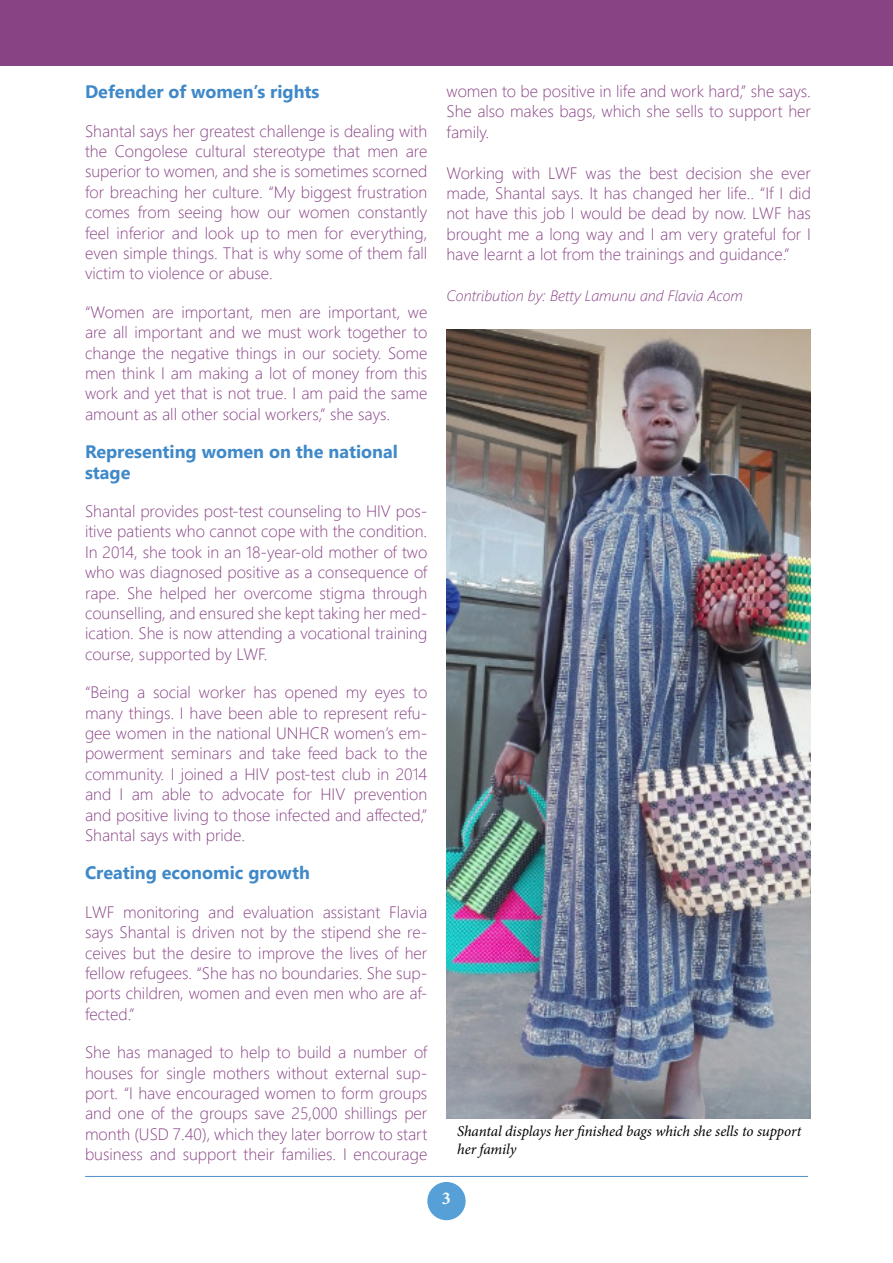
<style>
.page{position:relative;width:893px;height:1263px;background:#fff}
.page>*{position:absolute;margin:0;border:0;box-sizing:border-box;transform-origin:0 0}
.t1{font:700 18px/20.4px "Segoe UI";color:#4089c9}
.t2{font:700 18px "Minion Pro";color:#fff}
.t3{font:300 16.5px/20.4px "Segoe UI";color:#884385;text-align:justify}
.t4{font:italic 15px/18px "Minion Pro";letter-spacing:-.01em;color:#000}
.t5{font:italic 300 15px "Segoe UI";color:#884385}
</style>
<div class="page">
<hr style="left:85px;top:1176px;width:723px;height:1px;background:#5191cd">
<div style="left:427px;top:1182px;width:39px;height:38px;background:#57a0d7;border-radius:50%"></div>
<div style="left:0;top:0;width:893px;height:65px;background:#884385"></div>
<img style="left:446px;top:330px;width:365px;height:788px">
<p class="t1" style="left:85px;top:81px;width:236px">Defender of women’s rights</p>
<p class="t3" style="left:85px;top:120px;width:344px">Shantal says her greatest challenge is dealing with the Congolese cultural stereotype that men are superior to women, and she is sometimes scorned for breaching her culture. “My biggest frustration comes from seeing how our women constantly feel inferior and look up to men for everything, even simple things. That is why some of them fall victim to violence or abuse.</p>
<p class="t3" style="left:85px;top:301px;width:344px">“Women are important, men are important, we are all important and we must work together to change the negative things in our society. Some men think I am making a lot of money from this work and yet that is not true. I am paid the same amount as all other social workers,” she says.</p>
<p class="t1" style="left:85px;top:441px;width:314px">Representing women on the national stage</p>
<p class="t3" style="left:85px;top:500px;width:344px">Shantal provides post-test counseling to HIV pos&shy;itive patients who cannot cope with the condition.<br>In 2014, she took in an 18-year-old mother of two who was diagnosed positive as a consequence of rape. She helped her overcome stigma through counselling, and ensured she kept taking her med&shy;ication. She is now attending a vocational training course, supported by LWF.</p>
<p class="t3" style="left:85px;top:681px;width:344px">“Being a social worker has opened my eyes to many things. I have been able to represent refu&shy;gee women in the national UNHCR women’s em&shy;powerment seminars and take feed back to the community. I joined a HIV post-test club in 2014 and I am able to advocate for HIV prevention and positive living to those infected and affected,” Shantal says with pride.</p>
<p class="t1" style="left:85px;top:863px;width:226px">Creating economic growth</p>
<p class="t3" style="left:85px;top:901px;width:344px">LWF monitoring and evaluation assistant Flavia says Shantal is driven not by the stipend she re&shy;ceives but the desire to improve the lives of her fellow refugees. “She has no boundaries. She sup&shy;ports children, women and even men who are af&shy;fected.”</p>
<p class="t3" style="left:85px;top:1041px;width:344px">She has managed to help to build a number of houses for single mothers without external sup&shy;port. “I have encouraged women to form groups and one of the groups save 25,000 shillings per month (USD 7.40), which they later borrow to start business and support their families. I encourage</p>
<p class="t3" style="left:446px;top:80px;width:366px">women to be positive in life and work hard,” she says.<br>She also makes bags, which she sells to support her family.</p>
<p class="t3" style="left:446px;top:162px;width:366px">Working with LWF was the best decision she ever made, Shantal says. It has changed her life.. “If I did not have this job I would be dead by now. LWF has brought me a long way and I am very grateful for I have learnt a lot from the trainings and guidance.”</p>
<p class="t5" style="left:446px;top:285px;width:298px">Contribution by: Betty Lamunu and Flavia Acom</p>
<p class="t4" style="left:457px;top:1122px;width:346px">Shantal displays her finished bags which she sells to support her family</p>
<p class="t2" style="left:442px;top:1185px;width:10px">3</p>
</div>
